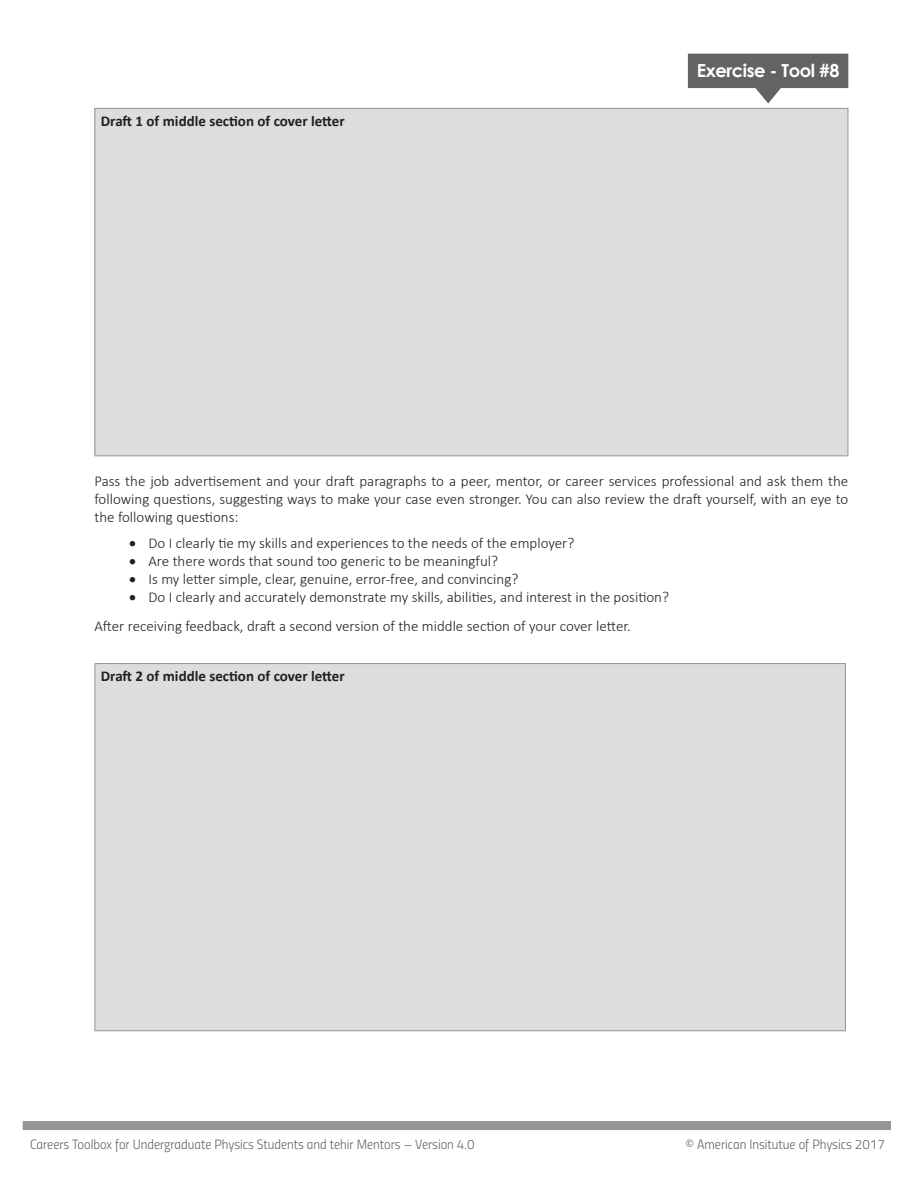
<style>
.page{position:relative;width:918px;height:1188px;background:#fff}
.page>*{position:absolute;margin:0;border:0;box-sizing:border-box;transform-origin:0 0}
.mid_title_grey{font:700 18px "Century Gothic";letter-spacing:-.025em;color:#fff}
.t1{font:300 15px/18px "Calibri";color:#231f20;text-align:justify}
.t2{font:700 15px "Calibri";color:#231f20}
.t3{font:13.5px "Titillium Light Upright";color:#636366}
</style>
<div class="page">
<div style="left:23px;top:1121px;width:868px;height:9px;background:#939598"></div>
<div style="left:95px;top:108px;width:753px;height:348px;background:#dcdddf"></div>
<hr style="left:94px;top:108px;width:754px;height:1px;background:#939598">
<hr style="left:94px;top:109px;width:1px;height:346px;background:#939598">
<hr style="left:848px;top:109px;width:1px;height:346px;background:#939598">
<hr style="left:94px;top:455px;width:754px;height:1px;background:#939598">
<div style="left:95px;top:664px;width:750px;height:367px;background:#dcdddf"></div>
<hr style="left:94px;top:663px;width:752px;height:1px;background:#939598">
<hr style="left:94px;top:664px;width:1px;height:366px;background:#939598">
<hr style="left:845px;top:664px;width:1px;height:366px;background:#939598">
<hr style="left:94px;top:1030px;width:752px;height:1px;background:#939598">
<svg style="left:688px;top:54px;width:160px;height:49px"></svg>
<p class="t2" style="left:101px;top:111px;width:245px">Draft 1 of middle section of cover letter</p>
<p class="mid_title_grey" style="left:697px;top:56px;width:144px">Exercise - Tool #8</p>
<p class="t1" style="left:94px;top:472px;width:755px">Pass the job advertisement and your draft paragraphs to a peer, mentor, or career services professional and ask them the following questions, suggesting ways to make your case even stronger. You can also review the draft yourself, with an eye to the following questions:</p>
<p class="t1" style="left:129px;top:534px;width:447px">• Do I clearly tie my skills and experiences to the needs of the employer?</p>
<p class="t1" style="left:129px;top:552px;width:371px">• Are there words that sound too generic to be meaningful?</p>
<p class="t1" style="left:129px;top:570px;width:391px">• Is my letter simple, clear, genuine, error-free, and convincing?</p>
<p class="t1" style="left:129px;top:588px;width:542px">• Do I clearly and accurately demonstrate my skills, abilities, and interest in the position?</p>
<p class="t1" style="left:94px;top:616px;width:538px">After receiving feedback, draft a second version of the middle section of your cover letter.</p>
<p class="t2" style="left:101px;top:666px;width:245px">Draft 2 of middle section of cover letter</p>
<p class="t3" style="left:30px;top:1135px;width:446px">Careers Toolbox for Undergraduate Physics Students and tehir Mentors – Version 4.0</p>
<p class="t3" style="left:686px;top:1135px;width:201px">© American Insitutue of Physics 2017</p>
</div>
